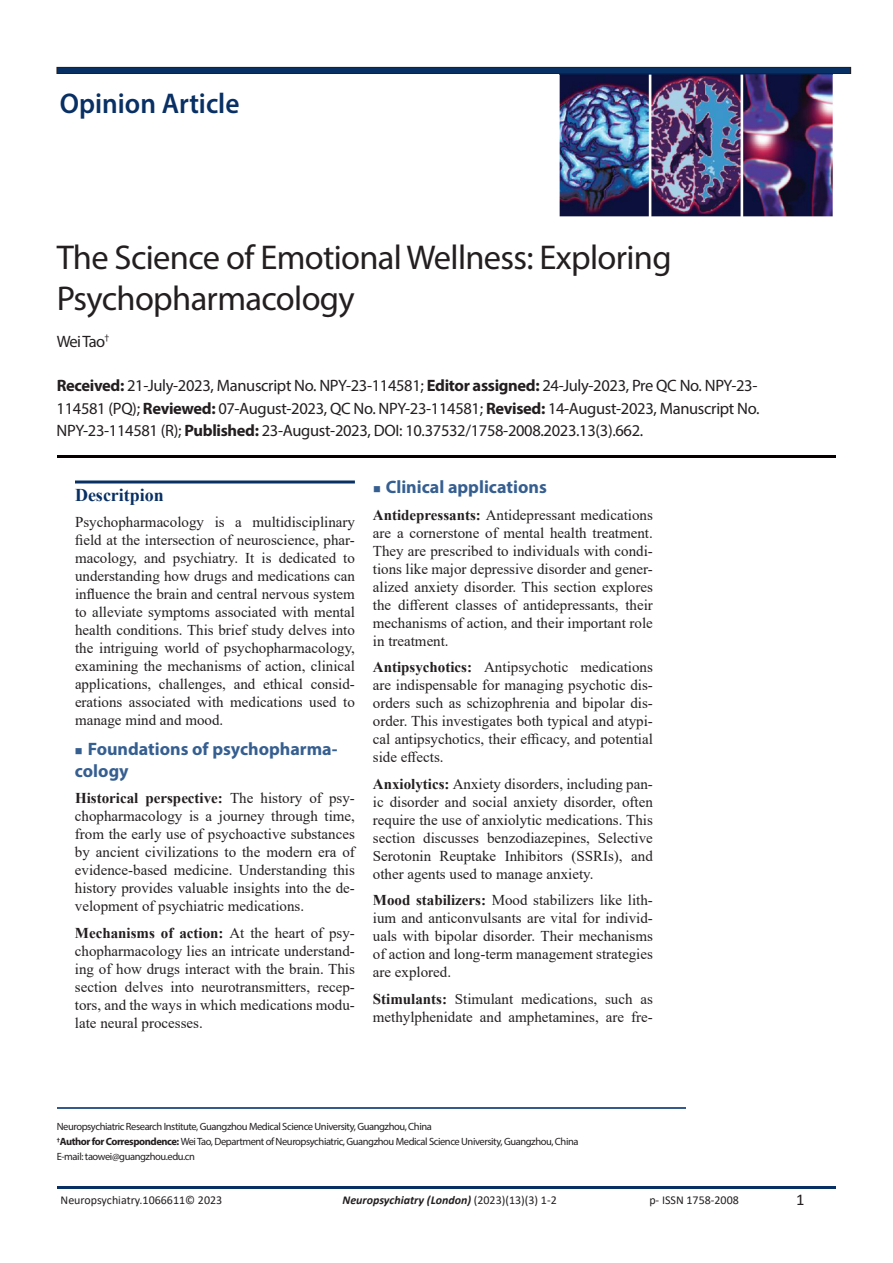
<style>
.page{position:relative;width:893px;height:1263px;background:#fff}
.page>*{position:absolute;margin:0;border:0;box-sizing:border-box;transform-origin:0 0}
.t1{font:34.5px/41.4px "Myriad Pro";letter-spacing:-.02em;color:#231f20}
.t2{font:600 28.5px "Myriad Pro";color:#083064;scale:.96 1}
.t3{font:700 18px/21.6px "Myriad Pro";color:#365f91}
.t4{font:700 18px "Times New Roman";color:#083064}
.t5{font:16.5px/22.8px "Myriad Pro";letter-spacing:-.02em;color:#231f20}
.t6{font:16.5px "Calibri";color:#231f20}
.t7{font:15px/18px "Times New Roman";color:#231f20;text-align:justify}
.t8{font:12px "Calibri";color:#231f20}
.t9{font:italic 700 12px "Calibri";color:#231f20}
.t10{font:10.5px/15px "Myriad Pro";letter-spacing:-.04em;color:#231f20}
.s1{font-weight:700}
.s2{font-weight:400;font-style:normal}
</style>
<div class="page">
<img style="left:560px;top:74px;width:273px;height:142px">
<div style="left:57px;top:67px;width:794px;height:7px;background:#083064"></div>
<div style="left:57px;top:67px;width:794px;height:7px;border:1px solid #231f20"></div>
<hr style="left:57px;top:1186px;width:779px;height:3px;background:#083064">
<hr style="left:57px;top:1107px;width:629px;height:1px;background:#345a8a">
<hr style="left:57px;top:455px;width:779px;height:3px;background:#080000">
<hr style="left:75px;top:480px;width:280px;height:3px;background:#083064">
<h2 class="t2" style="left:60px;top:85px;width:189px">Opinion Article</h2>
<h1 class="t1" style="left:57px;top:236px;width:616px">The Science of Emotional Wellness: Exploring<br>Psychopharmacology</h1>
<p class="t5" style="left:57px;top:329px;width:54px">Wei Tao<sup>†</sup></p>
<p class="t5" style="left:57px;top:373px;width:704px"><span class="s1">Received:</span> 21-July-2023, Manuscript No. NPY-23-114581; <span class="s1">Editor assigned:</span> 24-July-2023, Pre QC No. NPY-23-<br>114581 (PQ); <span class="s1">Reviewed:</span> 07-August-2023, QC No. NPY-23-114581; <span class="s1">Revised:</span> 14-August-2023, Manuscript No.<br>NPY-23-114581 (R); <span class="s1">Published:</span> 23-August-2023, DOI: 10.37532/1758-2008.2023.13(3).662.</p>
<p class="t4" style="left:75px;top:482px;width:90px">Descritpion</p>
<p class="t7" style="left:75px;top:512px;width:281px">Psychopharmacology is a multidisciplinary field at the intersection of neuroscience, phar&shy;macology, and psychiatry. It is dedicated to understanding how drugs and medications can influence the brain and central nervous system to alleviate symptoms associated with mental health conditions. This brief study delves into the intriguing world of psychopharmacology, examining the mechanisms of action, clinical applications, challenges, and ethical consid&shy;erations associated with medications used to manage mind and mood.</p>
<p class="t3" style="left:75px;top:738px;width:264px;text-indent:13px">Foundations of psychopharma&shy;cology</p>
<p class="t7" style="left:75px;top:789px;width:281px"><span class="s1">Historical perspective:</span> The history of psy&shy;chopharmacology is a journey through time, from the early use of psychoactive substances by ancient civilizations to the modern era of evidence-based medicine. Understanding this history provides valuable insights into the de&shy;velopment of psychiatric medications.</p>
<p class="t7" style="left:75px;top:923px;width:281px"><span class="s1">Mechanisms of action:</span> At the heart of psy&shy;chopharmacology lies an intricate understand&shy;ing of how drugs interact with the brain. This section delves into neurotransmitters, recep&shy;tors, and the ways in which medications modu&shy;late neural processes.</p>
<p class="t3" style="left:386px;top:476px;width:163px">Clinical applications</p>
<p class="t7" style="left:373px;top:505px;width:281px"><span class="s1">Antidepressants:</span> Antidepressant medications are a cornerstone of mental health treatment.<br>They are prescribed to individuals with condi&shy;tions like major depressive disorder and gener&shy;alized anxiety disorder. This section explores the different classes of antidepressants, their mechanisms of action, and their important role in treatment.</p>
<p class="t7" style="left:373px;top:657px;width:281px"><span class="s1">Antipsychotics:</span> Antipsychotic medications are indispensable for managing psychotic dis&shy;orders such as schizophrenia and bipolar dis&shy;order. This investigates both typical and atypi&shy;cal antipsychotics, their efficacy, and potential side effects.</p>
<p class="t7" style="left:373px;top:774px;width:281px"><span class="s1">Anxiolytics:</span> Anxiety disorders, including pan&shy;ic disorder and social anxiety disorder, often require the use of anxiolytic medications. This section discusses benzodiazepines, Selective Serotonin Reuptake Inhibitors (SSRIs), and other agents used to manage anxiety.</p>
<p class="t7" style="left:373px;top:890px;width:281px"><span class="s1">Mood stabilizers:</span> Mood stabilizers like lith&shy;ium and anticonvulsants are vital for individ&shy;uals with bipolar disorder. Their mechanisms of action and long-term management strategies are explored.</p>
<p class="t7" style="left:373px;top:989px;width:281px"><span class="s1">Stimulants:</span> Stimulant medications, such as methylphenidate and amphetamines, are fre-</p>
<p class="t10" style="left:57px;top:1119px;width:523px">Neuropsychiatric Research Institute, Guangzhou Medical Science University, Guangzhou, China<br><sup>†</sup><span class="s1">Author for Correspondence:</span> Wei Tao, Department of Neuropsychiatric, Guangzhou Medical Science University, Guangzhou, China<br>E-mail: taowei@guangzhou.edu.cn</p>
<p class="t8" style="left:61px;top:1192px;width:163px">Neuropsychiatry.1066611© 2023</p>
<p class="t9" style="left:342px;top:1192px;width:216px">Neuropsychiatry (London) <span class="s2">(2023)(13)(3) 1-2</span></p>
<p class="t8" style="left:649px;top:1192px;width:91px">p- ISSN 1758-2008</p>
<p class="t6" style="left:796px;top:1188px;width:10px">1</p>
</div>
